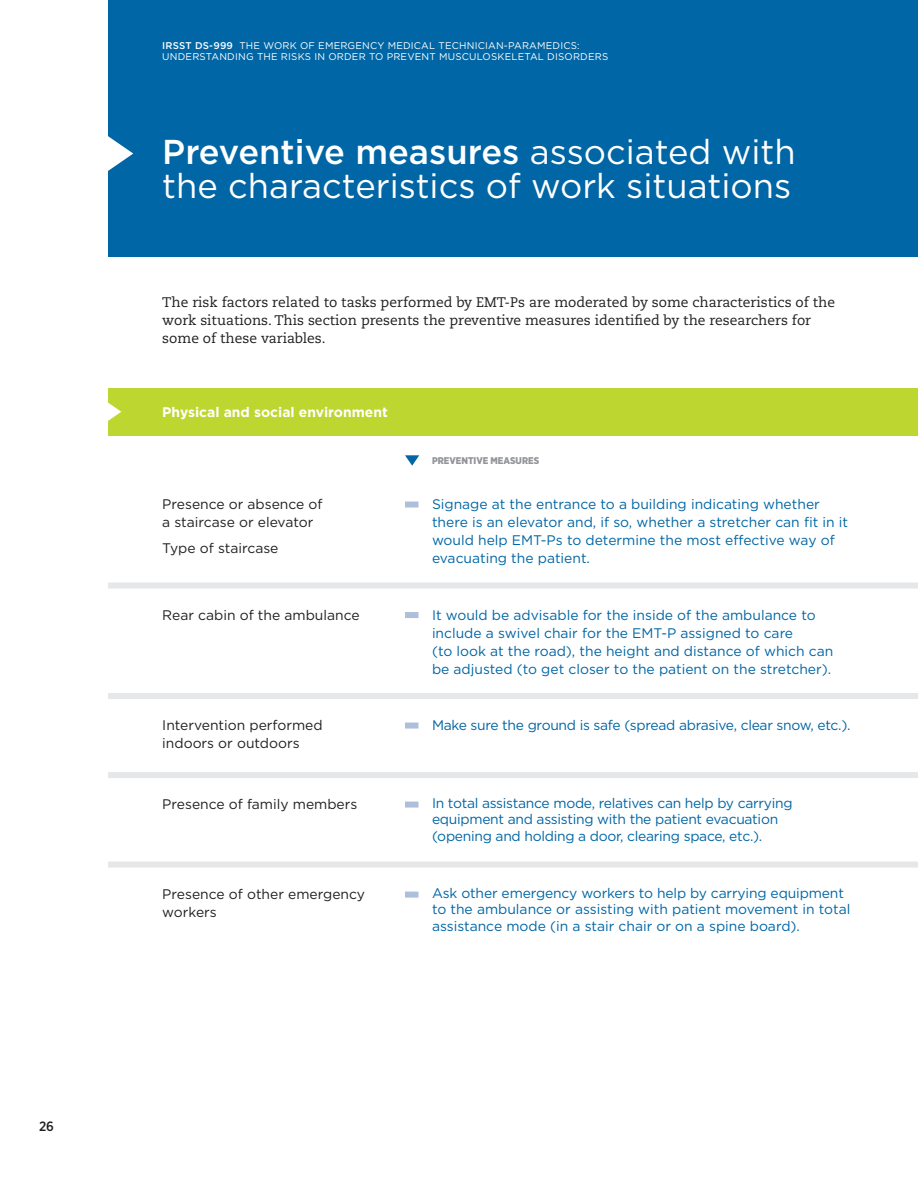
<style>
.page{position:relative;width:918px;height:1188px;background:#fff}
.page>*{position:absolute;margin:0;border:0;box-sizing:border-box;transform-origin:0 0}
.t1{font:34.5px/34.5px "Gotham HTF";color:#fff}
.t2{font:13.8px/18px "Gotham HTF";color:#0166a5}
.t3{font:13.8px/16.5px "Gotham HTF";letter-spacing:-.02em;color:#0166a5}
.t4{font:13.8px/18px "Caecilia";color:#231f20}
.t5{font:13.8px/18px "Gotham HTF";color:#231f20}
.t6{font:700 13.8px "Gotham HTF";color:#fff}
.t7{font:500 13.5px "Gotham Narrow";color:#231f20}
.t8{font:9.75px/11.7px "Gotham HTF";letter-spacing:.02em;color:#fff}
.t9{font:900 9.75px "Gotham Narrow";color:#939598}
.s1{font-weight:500}
</style>
<div class="page">
<div style="left:108px;top:0;width:810px;height:256px;background:#0166a5"></div>
<svg style="left:108px;top:136px;width:25px;height:35px"></svg>
<div style="left:405px;top:502px;width:13px;height:6px;background:#aebfdc"></div>
<div style="left:405px;top:802px;width:13px;height:6px;background:#aebfdc"></div>
<div style="left:405px;top:612px;width:13px;height:6px;background:#aebfdc"></div>
<div style="left:405px;top:892px;width:13px;height:6px;background:#aebfdc"></div>
<div style="left:405px;top:723px;width:13px;height:6px;background:#aebfdc"></div>
<div style="left:108px;top:388px;width:810px;height:47px;background:#bed630"></div>
<svg style="left:108px;top:402px;width:13px;height:19px"></svg>
<div style="left:108px;top:583px;width:810px;height:6px;background:#e6e7e9"></div>
<div style="left:108px;top:862px;width:810px;height:6px;background:#e6e7e9"></div>
<div style="left:108px;top:693px;width:810px;height:6px;background:#e6e7e9"></div>
<div style="left:108px;top:772px;width:810px;height:6px;background:#e6e7e9"></div>
<svg style="left:405px;top:455px;width:14px;height:11px"></svg>
<p class="t7" style="left:39px;top:1118px;width:16px">26</p>
<p class="t8" style="left:162px;top:39px;width:448px"><span class="s1">IRSST DS-999</span> THE WORK OF EMERGENCY MEDICAL TECHNICIAN-PARAMEDICS:<br>UNDERSTANDING THE RISKS IN ORDER TO PREVENT MUSCULOSKELETAL DISORDERS</p>
<h1 class="t1" style="left:162px;top:134px;width:635px"><span class="s1">Preventive measures</span> associated with the characteristics of work situations</h1>
<p class="t4" style="left:162px;top:294px;width:674px">The risk factors related to tasks performed by EMT-Ps are moderated by some characteristics of the work situations. This section presents the preventive measures identified by the researchers for some of these variables.</p>
<p class="t6" style="left:162px;top:404px;width:227px">Physical and social environment</p>
<p class="t9" style="left:432px;top:455px;width:109px">PREVENTIVE MEASURES</p>
<p class="t5" style="left:162px;top:495px;width:162px">Presence or absence of a staircase or elevator</p>
<p class="t5" style="left:162px;top:539px;width:118px">Type of staircase</p>
<p class="t2" style="left:432px;top:495px;width:418px">Signage at the entrance to a building indicating whether there is an elevator and, if so, whether a stretcher can fit in it would help EMT-Ps to determine the most effective way of evacuating the patient.</p>
<p class="t5" style="left:162px;top:605px;width:199px">Rear cabin of the ambulance</p>
<p class="t2" style="left:432px;top:605px;width:403px">It would be advisable for the inside of the ambulance to include a swivel chair for the EMT-P assigned to care<br>(to look at the road), the height and distance of which can be adjusted (to get closer to the patient on the stretcher).</p>
<p class="t5" style="left:162px;top:716px;width:162px">Intervention performed indoors or outdoors</p>
<p class="t3" style="left:432px;top:717px;width:420px">Make sure the ground is safe (spread abrasive, clear snow, etc.).</p>
<p class="t5" style="left:162px;top:795px;width:197px">Presence of family members</p>
<p class="t3" style="left:432px;top:794px;width:362px">In total assistance mode, relatives can help by carrying equipment and assisting with the patient evacuation (opening and holding a door, clearing space, etc.).</p>
<p class="t5" style="left:162px;top:885px;width:204px">Presence of other emergency workers</p>
<p class="t2" style="left:432px;top:884px;width:420px;line-height:16.5px">Ask other emergency workers to help by carrying equipment to the ambulance or assisting with patient movement in total assistance mode (in a stair chair or on a spine board).</p>
</div>
